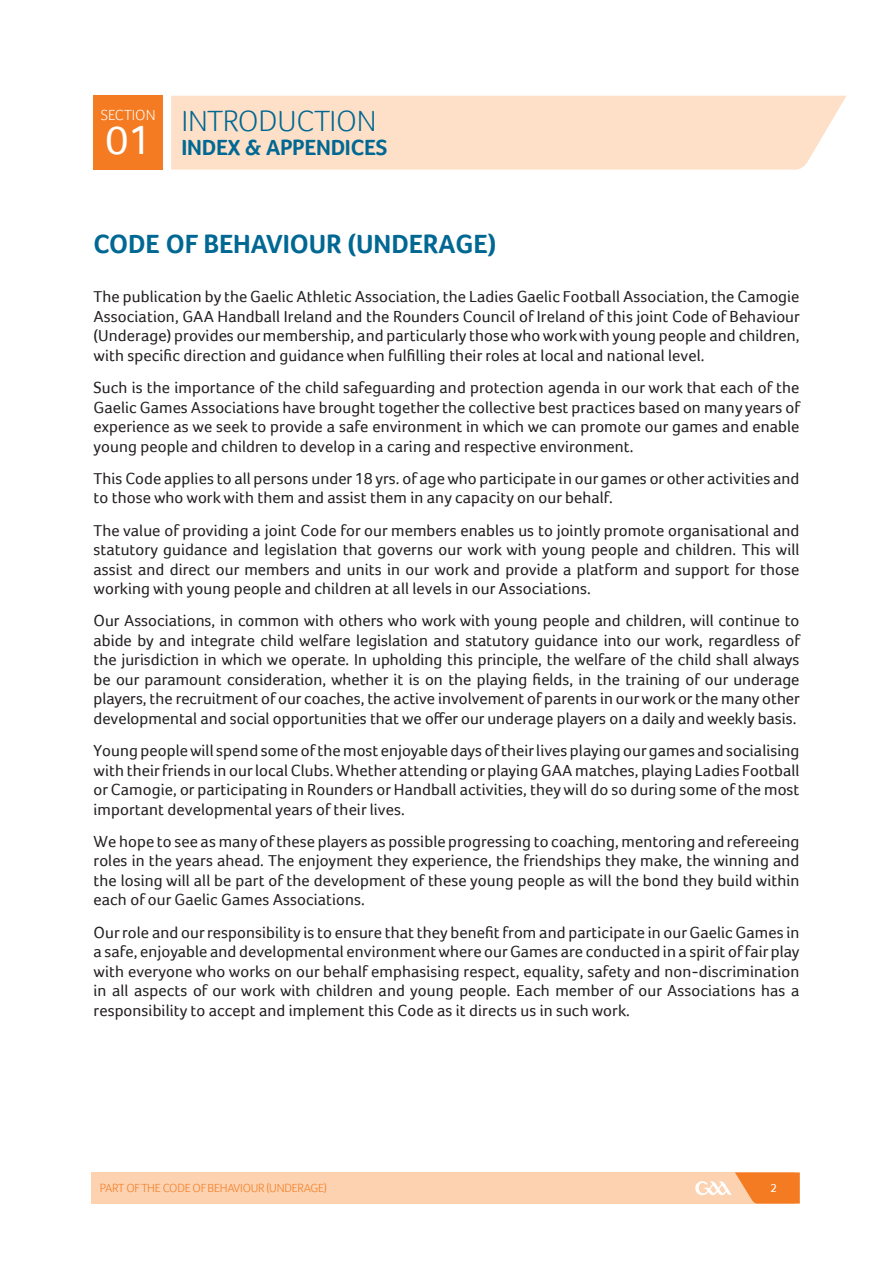
<style>
.page{position:relative;width:893px;height:1263px;background:#fff}
.page>*{position:absolute;margin:0;border:0;box-sizing:border-box;transform-origin:0 0}
.t1{font:42px "Foco";color:#fff}
.t2{font:300 30px "Foco";letter-spacing:-.01em;color:#006893}
._1_subheading{font:700 27px "Foco";color:#006893}
.t3{font:700 22.5px "Foco";letter-spacing:-.01em;color:#006893}
.text{font:16.5px/19.5px "Foco";letter-spacing:.005em;color:#231f20;text-align:justify}
.t4{font:300 15px "Foco";color:#fff}
.t5{font:300 12px "Foco";letter-spacing:-.02em;color:#f47b21}
.t6{font:12px "Foco";color:#fff}
</style>
<div class="page">
<div style="left:91px;top:1172px;width:704px;height:31px;background:#fcd2b0"></div>
<div style="left:171px;top:96px;width:675px;height:74px;background:#fde0c7"></div>
<div style="left:94px;top:96px;width:69px;height:74px;background:#f47b21"></div>
<svg style="left:695px;top:1172px;width:105px;height:31px"></svg>
<p class="t4" style="left:101px;top:105px;width:56px">SECTION</p>
<h1 class="t1" style="left:105px;top:115px;width:47px">01</h1>
<h2 class="t2" style="left:181px;top:101px;width:197px">INTRODUCTION</h2>
<h3 class="t3" style="left:181px;top:134px;width:207px">INDEX &amp; APPENDICES</h3>
<p class="_1_subheading" style="left:94px;top:228px;width:404px">CODE OF BEHAVIOUR (UNDERAGE)</p>
<p class="text" style="left:94px;top:287px;width:708px">The publication by the Gaelic Athletic Association, the Ladies Gaelic Football Association, the Camogie Association, GAA Handball Ireland and the Rounders Council of Ireland of this joint Code of Behaviour (Underage) provides our membership, and particularly those who work with young people and children, with specific direction and guidance when fulfilling their roles at local and national level.</p>
<p class="text" style="left:94px;top:378px;width:708px">Such is the importance of the child safeguarding and protection agenda in our work that each of the Gaelic Games Associations have brought together the collective best practices based on many years of experience as we seek to provide a safe environment in which we can promote our games and enable young people and children to develop in a caring and respective environment.</p>
<p class="text" style="left:94px;top:468px;width:707px">This Code applies to all persons under 18 yrs. of age who participate in our games or other activities and to those who work with them and assist them in any capacity on our behalf.</p>
<p class="text" style="left:94px;top:520px;width:707px">The value of providing a joint Code for our members enables us to jointly promote organisational and statutory guidance and legislation that governs our work with young people and children. This will assist and direct our members and units in our work and provide a platform and support for those working with young people and children at all levels in our Associations.</p>
<p class="text" style="left:94px;top:611px;width:708px">Our Associations, in common with others who work with young people and children, will continue to abide by and integrate child welfare legislation and statutory guidance into our work, regardless of the jurisdiction in which we operate. In upholding this principle, the welfare of the child shall always be our paramount consideration, whether it is on the playing fields, in the training of our underage players, the recruitment of our coaches, the active involvement of parents in our work or the many other developmental and social opportunities that we offer our underage players on a daily and weekly basis.</p>
<p class="text" style="left:94px;top:741px;width:707px">Young people will spend some of the most enjoyable days of their lives playing our games and socialising with their friends in our local Clubs. Whether attending or playing GAA matches, playing Ladies Football or Camogie, or participating in Rounders or Handball activities, they will do so during some of the most important developmental years of their lives.</p>
<p class="text" style="left:94px;top:831px;width:707px">We hope to see as many of these players as possible progressing to coaching, mentoring and refereeing roles in the years ahead. The enjoyment they experience, the friendships they make, the winning and the losing will all be part of the development of these young people as will the bond they build within each of our Gaelic Games Associations.</p>
<p class="text" style="left:94px;top:922px;width:708px">Our role and our responsibility is to ensure that they benefit from and participate in our Gaelic Games in a safe, enjoyable and developmental environment where our Games are conducted in a spirit of fair play with everyone who works on our behalf emphasising respect, equality, safety and non-discrimination in all aspects of our work with children and young people. Each member of our Associations has a responsibility to accept and implement this Code as it directs us in such work.</p>
<p class="t5" style="left:100px;top:1180px;width:228px">PART OF THE CODE OF BEHAVIOUR (UNDERAGE)</p>
<p class="t6" style="left:770px;top:1181px;width:8px">2</p>
</div>
